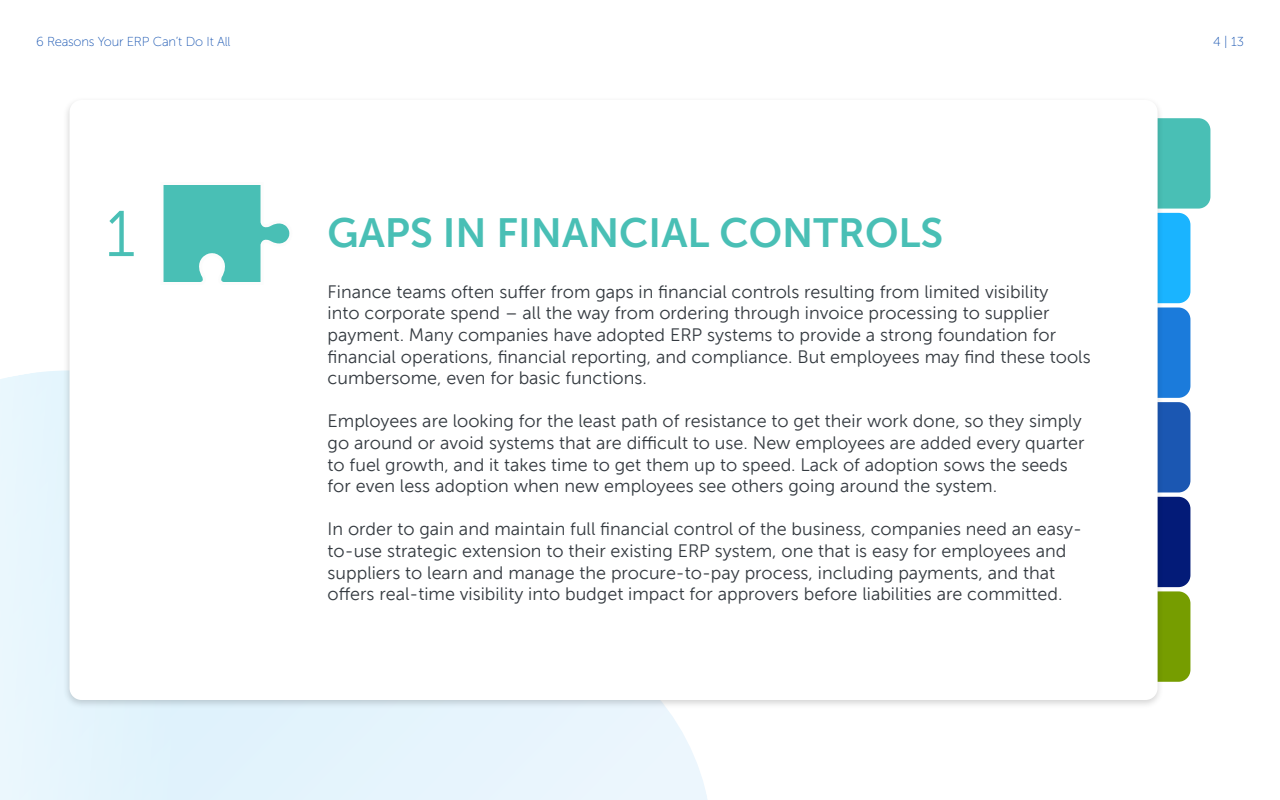
<style>
.page{position:relative;width:1280px;height:800px;background:#fff}
.page>*{position:absolute;margin:0;border:0;box-sizing:border-box;transform-origin:0 0}
.t1{font:64.3px "Museo Sans 300";color:#49bfb5}
.t2{font:41px "Museo Sans 700";color:#49bfb5}
.t3{font:18px/21.6px "Museo Sans 300";color:#343a40}
.t4{font:13px "Museo Sans 100";letter-spacing:-.02em;color:#1b57b2}
</style>
<div class="page">
<div style="left:0;top:370px;width:708px;height:430px;background:#e7f5fd"></div>
<div style="left:1085px;top:497px;width:105px;height:90px;background:#031b78;border-radius:12px"></div>
<div style="left:1085px;top:591px;width:105px;height:91px;background:#769d00;border-radius:12px"></div>
<div style="left:1085px;top:308px;width:105px;height:90px;background:#1b7bdb;border-radius:12px"></div>
<div style="left:1085px;top:402px;width:105px;height:90px;background:#1b57b2;border-radius:12px"></div>
<div style="left:1105px;top:118px;width:105px;height:91px;background:#49bfb5;border-radius:12px"></div>
<div style="left:1085px;top:213px;width:105px;height:90px;background:#1ab4ff;border-radius:12px"></div>
<div style="left:63px;top:96px;width:1101px;height:614px;background:#000;opacity:.17"></div>
<div style="left:70px;top:100px;width:1088px;height:600px;background:#fff;border-radius:12px"></div>
<svg style="left:163px;top:185px;width:127px;height:97px"></svg>
<p class="t4" style="left:36px;top:34px;width:196px">6 Reasons Your ERP Can’t Do It All</p>
<p class="t4" style="left:1213px;top:34px;width:32px">4 | 13</p>
<h1 class="t1" style="left:106px;top:199px;width:31px">1</h1>
<h2 class="t2" style="left:328px;top:210px;width:617px">GAPS IN FINANCIAL CONTROLS</h2>
<p class="t3" style="left:328px;top:281px;width:765px">Finance teams often suffer from gaps in financial controls resulting from limited visibility<br>into corporate spend – all the way from ordering through invoice processing to supplier payment. Many companies have adopted ERP systems to provide a strong foundation for financial operations, financial reporting, and compliance. But employees may find these tools cumbersome, even for basic functions.</p>
<p class="t3" style="left:328px;top:410px;width:759px">Employees are looking for the least path of resistance to get their work done, so they simply go around or avoid systems that are difficult to use. New employees are added every quarter to fuel growth, and it takes time to get them up to speed. Lack of adoption sows the seeds for even less adoption when new employees see others going around the system.</p>
<p class="t3" style="left:328px;top:518px;width:756px">In order to gain and maintain full financial control of the business, companies need an easy&shy;to-use strategic extension to their existing ERP system, one that is easy for employees and suppliers to learn and manage the procure-to-pay process, including payments, and that offers real-time visibility into budget impact for approvers before liabilities are committed.</p>
</div>
